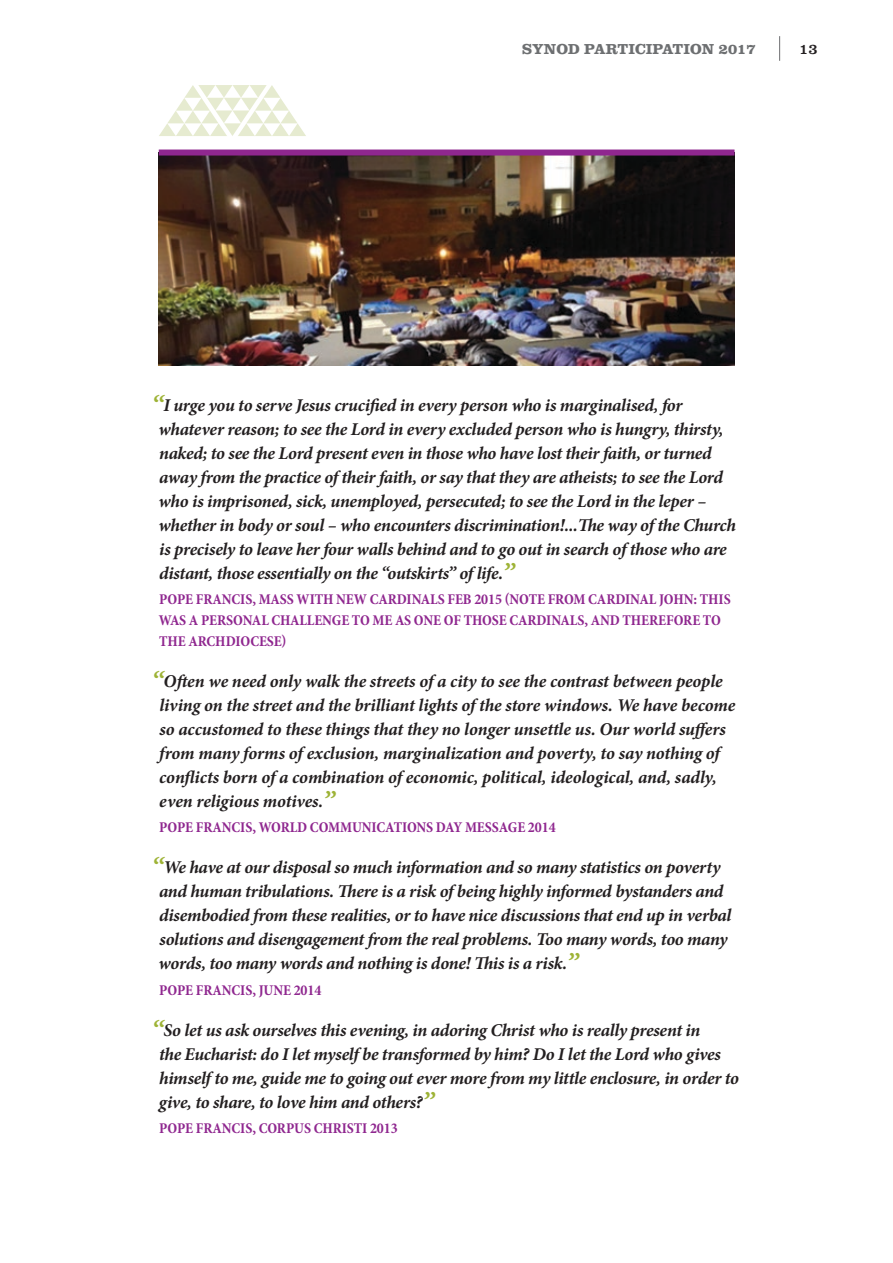
<style>
.page{position:relative;width:893px;height:1263px;background:#fff}
.page>*{position:absolute;margin:0;border:0;box-sizing:border-box;transform-origin:0 0}
.t1{font:italic 700 18px/24px "Minion Pro";letter-spacing:-.015em;color:#231f20}
.t2{font:700 condensed 15px/21px "Minion Pro";letter-spacing:-.005em;color:#8f278f}
.t3{font:700 15px "Clarendon";color:#6d6f71}
.t4{font:15px "Clarendon";color:#231f20}
.s1{font-size:27px;color:#9eb336}
</style>
<div class="page">
<svg style="left:779px;top:36px;width:1px;height:25px"></svg>
<img style="left:159px;top:156px;width:575px;height:209px">
<div style="left:159px;top:150px;width:575px;height:6px;background:#8f278f"></div>
<svg style="left:159px;top:85px;width:147px;height:51px"></svg>
<p class="t3" style="left:522px;top:40px;width:235px">SYNOD PARTICIPATION 2017</p>
<p class="t4" style="left:799px;top:40px;width:20px">13</p>
<p class="t1" style="left:159px;top:393px;width:579px;text-indent:-7px"><span class="s1">“</span>I urge you to serve Jesus crucified in every person who is marginalised, for whatever reason; to see the Lord in every excluded person who is hungry, thirsty, naked; to see the Lord present even in those who have lost their faith, or turned away from the practice of their faith, or say that they are atheists; to see the Lord who is imprisoned, sick, unemployed, persecuted; to see the Lord in the leper – whether in body or soul – who encounters discrimination!...The way of the Church is precisely to leave her four walls behind and to go out in search of those who are distant, those essentially on the “outskirts” of life.<span class="s1">”</span></p>
<p class="t2" style="left:159px;top:589px;width:573px">POPE FRANCIS, MASS WITH NEW CARDINALS FEB 2015 (NOTE FROM CARDINAL JOHN: THIS<br>WAS A PERSONAL CHALLENGE TO ME AS ONE OF THOSE CARDINALS, AND THEREFORE TO<br>THE ARCHDIOCESE)</p>
<p class="t1" style="left:159px;top:669px;width:577px;text-indent:-8px"><span class="s1">“</span>Often we need only walk the streets of a city to see the contrast between people living on the street and the brilliant lights of the store windows. We have become so accustomed to these things that they no longer unsettle us. Our world suffers from many forms of exclusion, marginalization and poverty, to say nothing of conflicts born of a combination of economic, political, ideological, and, sadly, even religious motives.<span class="s1">”</span></p>
<p class="t2" style="left:159px;top:817px;width:398px">POPE FRANCIS, WORLD COMMUNICATIONS DAY MESSAGE 2014</p>
<p class="t1" style="left:159px;top:855px;width:574px;text-indent:-7px"><span class="s1">“</span>We have at our disposal so much information and so many statistics on poverty and human tribulations. There is a risk of being highly informed bystanders and disembodied from these realities, or to have nice discussions that end up in verbal solutions and disengagement from the real problems. Too many words, too many words, too many words and nothing is done! This is a risk.<span class="s1">”</span></p>
<p class="t2" style="left:159px;top:979px;width:164px">POPE FRANCIS, JUNE 2014</p>
<p class="t1" style="left:159px;top:1018px;width:582px;text-indent:-7px"><span class="s1">“</span>So let us ask ourselves this evening, in adoring Christ who is really present in<br>the Eucharist: do I let myself be transformed by him? Do I let the Lord who gives himself to me, guide me to going out ever more from my little enclosure, in order to give, to share, to love him and others?<span class="s1">”</span></p>
<p class="t2" style="left:159px;top:1117px;width:240px">POPE FRANCIS, CORPUS CHRISTI 2013</p>
</div>
